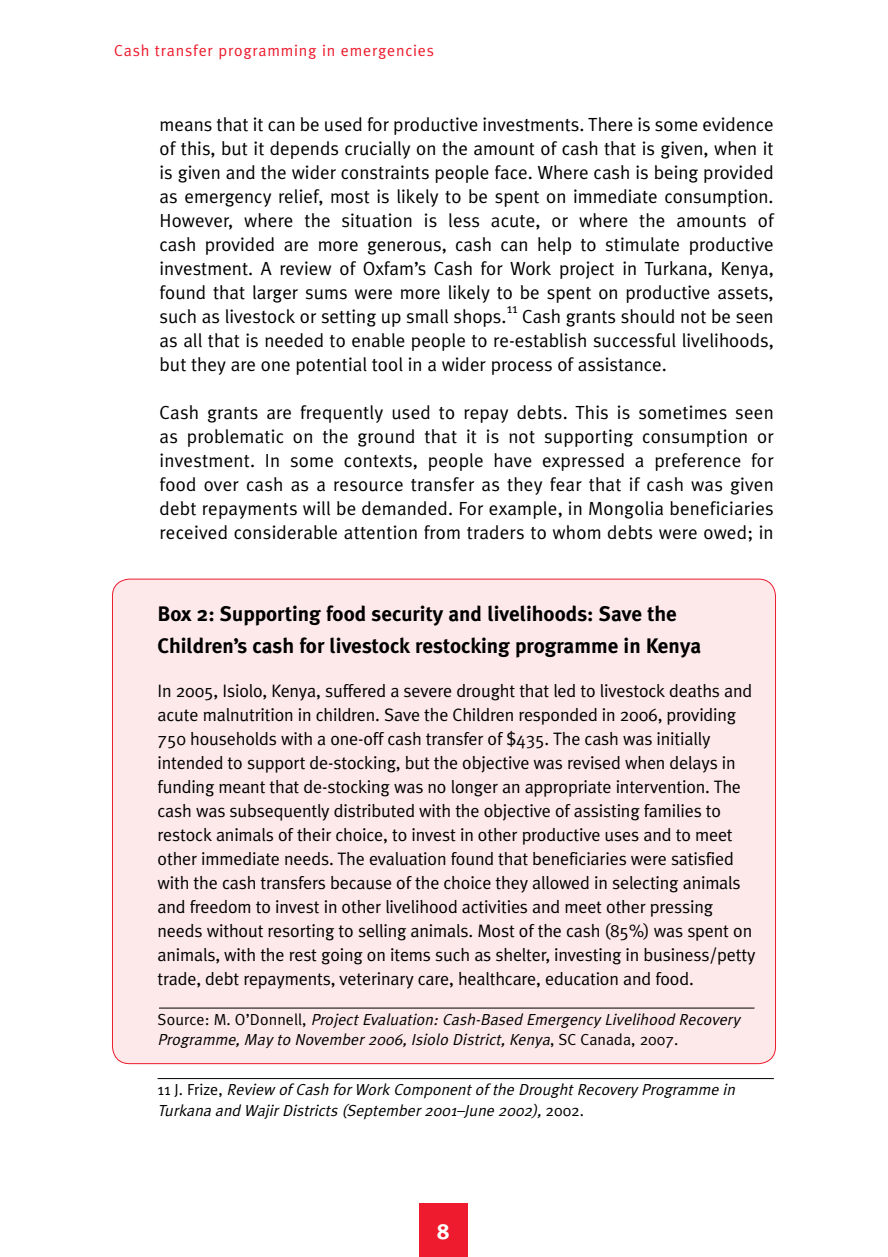
<style>
.page{position:relative;width:888px;height:1257px;background:#fff}
.page>*{position:absolute;margin:0;border:0;box-sizing:border-box;transform-origin:0 0}
.t1{font:700 21px/32px "Meta Plus";color:#000}
.t2{font:19px/24px "Meta Plus Normal";color:#000;text-align:justify}
.t3{font:18px/24px "Meta Plus Normal";letter-spacing:-.01em;color:#000}
.t4{font:italic 16px/20px "Meta Plus Normal";color:#000}
.t5{font:16px "Meta Plus Normal";letter-spacing:.05em;color:#ed1b2d}
.t6{font:13.4px "Meta Plus Normal";color:#000}
.s1{font-style:normal}
</style>
<div class="page">
<div style="left:419px;top:1203px;width:48px;height:53px;background:#ed1b2d"></div>
<div style="left:112px;top:579px;width:663px;height:484px;background:#fde8ea;border-radius:17px"></div>
<hr style="left:158px;top:1077px;width:616px;height:1px;background:#000">
<hr style="left:159px;top:1007px;width:595px;height:1px;background:#000">
<p class="t5" style="left:114px;top:41px;width:321px">Cash transfer programming in emergencies</p>
<p class="t2" style="left:160px;top:112px;width:615px">means that it can be used for productive investments. There is some evidence of this, but it depends crucially on the amount of cash that is given, when it is given and the wider constraints people face. Where cash is being provided as emergency relief, most is likely to be spent on immediate consumption.<br>However, where the situation is less acute, or where the amounts of cash provided are more generous, cash can help to stimulate productive investment. A review of Oxfam’s Cash for Work project in Turkana, Kenya, found that larger sums were more likely to be spent on productive assets, such as livestock or setting up small shops.</p>
<p class="t6" style="left:507px;top:301px;width:12px">11</p>
<p class="t2" style="left:160px;top:304px;width:615px;text-indent:362px">Cash grants should not be seen as all that is needed to enable people to re-establish successful livelihoods, but they are one potential tool in a wider process of assistance.</p>
<p class="t2" style="left:160px;top:400px;width:616px">Cash grants are frequently used to repay debts. This is sometimes seen as problematic on the ground that it is not supporting consumption or investment. In some contexts, people have expressed a preference for food over cash as a resource transfer as they fear that if cash was given debt repayments will be demanded. For example, in Mongolia beneficiaries received considerable attention from traders to whom debts were owed; in</p>
<p class="t1" style="left:158px;top:597px;width:545px">Box 2: Supporting food security and livelihoods: Save the<br>Children’s cash for livestock restocking programme in Kenya</p>
<p class="t3" style="left:158px;top:678px;width:599px">In 2005, Isiolo, Kenya, suffered a severe drought that led to livestock deaths and acute malnutrition in children. Save the Children responded in 2006, providing 750 households with a one-off cash transfer of $435. The cash was initially intended to support de-stocking, but the objective was revised when delays in funding meant that de-stocking was no longer an appropriate intervention. The cash was subsequently distributed with the objective of assisting families to restock animals of their choice, to invest in other productive uses and to meet other immediate needs. The evaluation found that beneficiaries were satisfied with the cash transfers because of the choice they allowed in selecting animals and freedom to invest in other livelihood activities and meet other pressing needs without resorting to selling animals. Most of the cash (85%) was spent on animals, with the rest going on items such as shelter, investing in business/petty trade, debt repayments, veterinary care, healthcare, education and food.</p>
<p class="t4" style="left:158px;top:1009px;width:587px"><span class="s1">S o u r c e : M . O ’ D o n n e l l ,</span> ProjectEvaluation:Cash-Based Emergency Livelihood Recovery<br>Programme,May to November2006,Isiolo District,Kenya<span class="s1">, S C C a n a d a , 2 0 0 7 .</span></p>
<p class="t4" style="left:158px;top:1079px;width:583px"><span class="s1">1 1 J . F r i z e ,</span> Review of Cash forWork Componentof the DroughtRecovery Programme in<br>Turkana and WajirDistricts (September2001–June 2002),<span class="s1">2 0 0 2 .</span></p>
</div>
